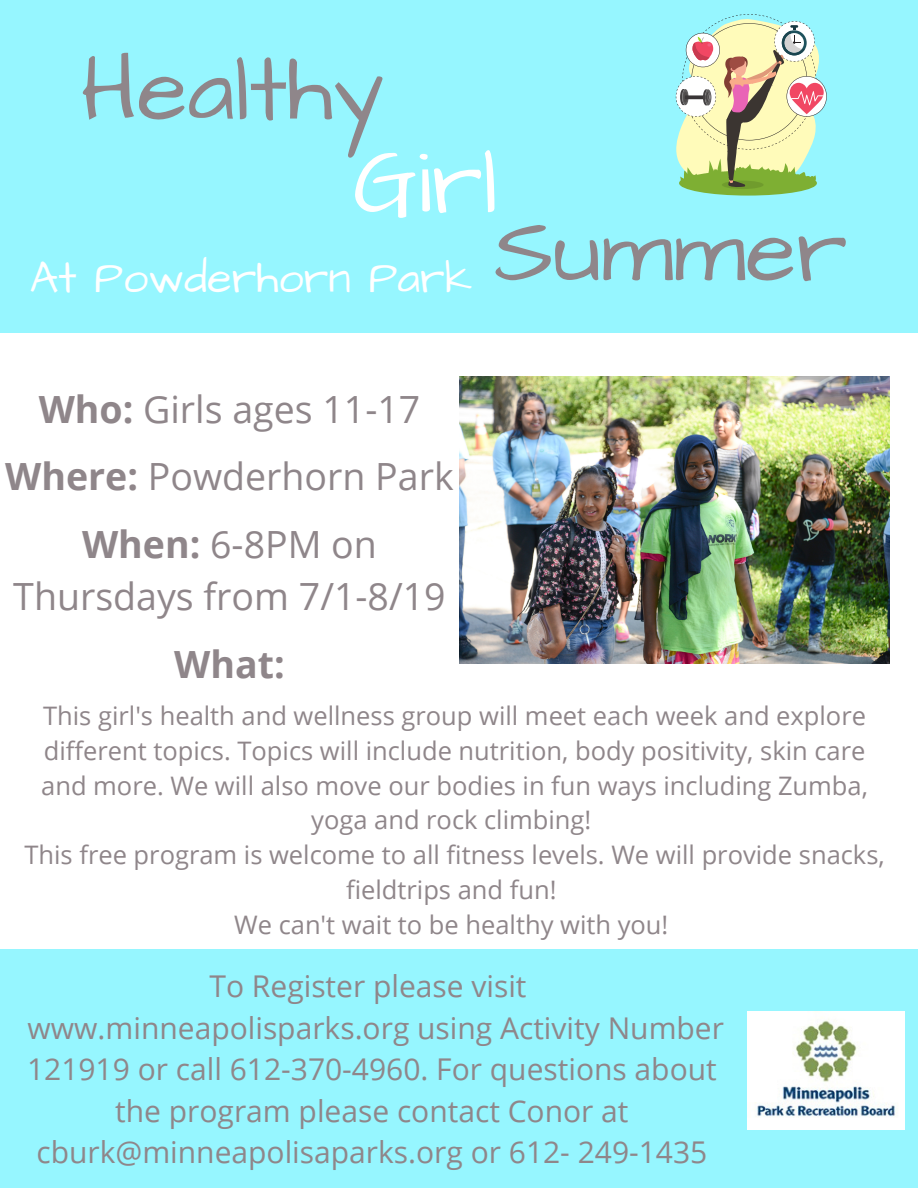
<style>
.page{position:relative;width:918px;height:1188px;background:#fff}
.page>*{position:absolute;margin:0;border:0;box-sizing:border-box;transform-origin:0 0}
.t1{font:93px "Architects Daughter";color:#8f868a}
.t2{font:93px "Architects Daughter";color:#fff}
.t3{font:44.85px "Architects Daughter";color:#fff}
.t4{font:37.5px/51.8px "Open Sans";color:#8f868a;text-align:center}
.t5{font:700 37.5px "Open Sans";color:#8f868a}
.t6{font:30px/41.7px "Open Sans";color:#8f868a;text-align:center}
.t7{font:25.5px/34.8px "Open Sans";color:#8f868a;text-align:center}
.s1{font-weight:700}
</style>
<div class="page">
<div style="left:0;top:0;width:917px;height:333px;background:#96f6ff"></div>
<img style="left:459px;top:377px;width:431px;height:287px">
<div style="left:0;top:949px;width:918px;height:239px;background:#96f6ff"></div>
<div style="left:679px;top:171px;width:138px;height:24px;background:#7eaf33;border-radius:50%"></div>
<div style="left:722px;top:181px;width:42px;height:8px;background:#709c2d;border-radius:50%"></div>
<svg style="left:675px;top:14px;width:152px;height:174px"></svg>
<img style="left:747px;top:1011px;width:158px;height:118px">
<p class="t1" style="left:81px;top:27px;width:305px">Healthy</p>
<p class="t2" style="left:353px;top:120px;width:146px">Girl</p>
<p class="t3" style="left:30px;top:248px;width:444px">At Powderhorn Park</p>
<p class="t1" style="left:494px;top:188px;width:355px">Summer</p>
<p class="t4" style="left:39px;top:382px;width:383px"><span class="s1">Who:</span> Girls ages 11-17</p>
<p class="t4" style="left:5px;top:450px;width:450px"><span class="s1">Where:</span> Powderhorn Park</p>
<p class="t4" style="left:13px;top:518px;width:434px"><span class="s1">When:</span> 6-8PM on<br>Thursdays from 7/1-8/19</p>
<p class="t5" style="left:174px;top:638px;width:112px">What:</p>
<p class="t7" style="left:41px;top:697px;width:828px">This girl's health and wellness group will meet each week and explore different topics. Topics will include nutrition, body positivity, skin care and more. We will also move our bodies in fun ways including Zumba, yoga and rock climbing!</p>
<p class="t7" style="left:24px;top:837px;width:862px">This free program is welcome to all fitness levels. We will provide snacks, fieldtrips and fun!</p>
<p class="t7" style="left:234px;top:907px;width:436px">We can't wait to be healthy with you!</p>
<p class="t6" style="left:27px;top:964px;width:698px">To Register please visit www.minneapolisparks.org using Activity Number 121919 or call 612-370-4960. For questions about the program please contact Conor at cburk@minneapolisaparks.org or 612- 249-1435</p>
</div>
